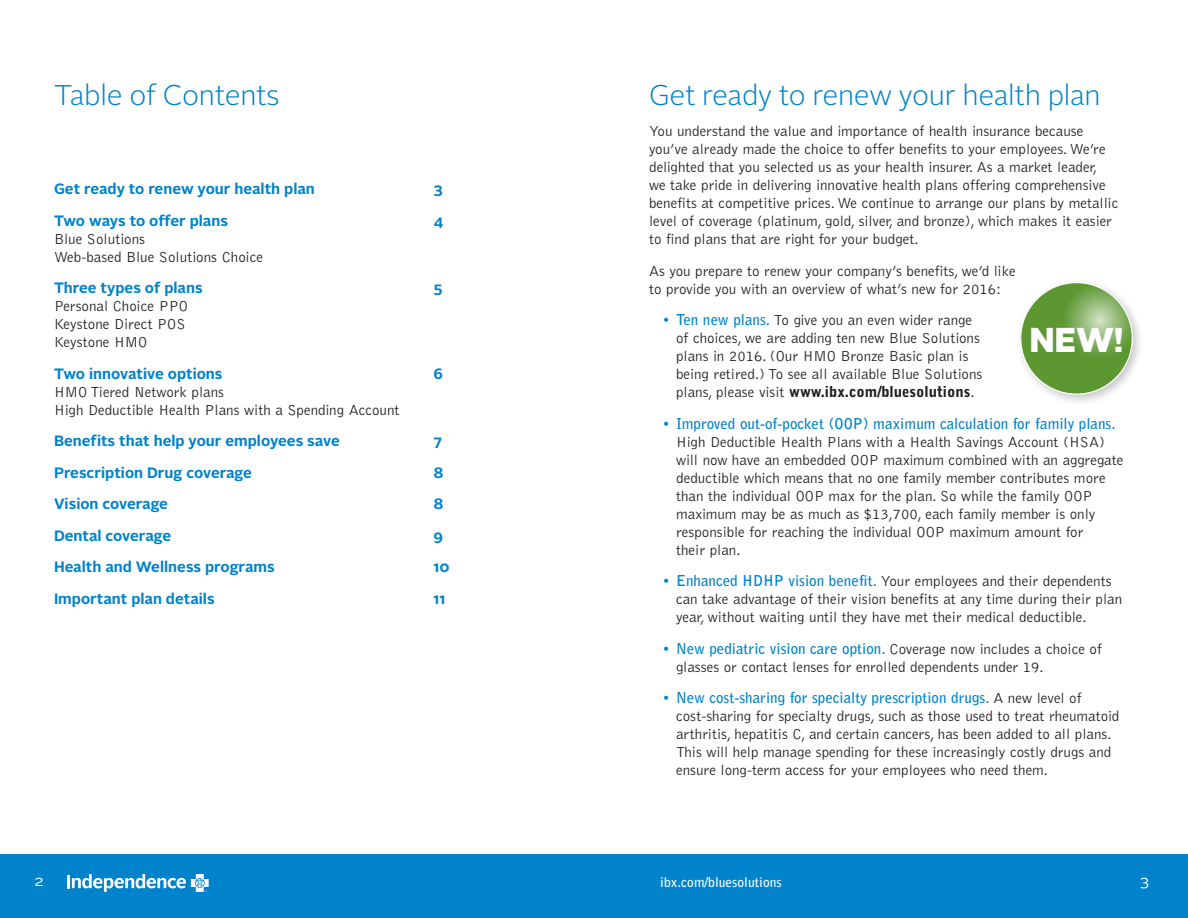
<style>
.page{position:relative;width:1188px;height:918px;background:#fff}
.page>*{position:absolute;margin:0;border:0;box-sizing:border-box;transform-origin:0 0}
.t1{font:900 34.5px "Alright Sans";color:#fff}
.t2{font:300 28.5px "Alright Sans";letter-spacing:-.01em;color:#0083ca}
.t3{font:300 15px/18px "Bell Gothic";color:#231f20}
.t4{font:700 15px "Alright Sans";color:#0083ca}
.t5{font:15px "Alright Sans";color:#fff}
.t6{font:700 13.5px "Bell Gothic";color:#fff}
.s1{color:#0083ca}
.s2{font-weight:700;color:#0083ca}
.s3{font-weight:900}
</style>
<div class="page">
<div style="left:0;top:854px;width:1188px;height:64px;background:#0083ca"></div>
<svg style="left:67px;top:874px;width:142px;height:18px"></svg>
<div style="left:1015px;top:277px;width:129px;height:129px;background:#231f20;opacity:.25"></div>
<svg style="left:1021px;top:283px;width:111px;height:111px;background:#6fa349"></svg>
<p class="t2" style="left:54px;top:76px;width:227px">Table of Contents</p>
<p class="t4" style="left:54px;top:178px;width:262px">Get ready to renew your health plan</p>
<p class="t4" style="left:434px;top:178px;width:11px">3</p>
<p class="t4" style="left:54px;top:210px;width:176px">Two ways to offer plans</p>
<p class="t4" style="left:434px;top:210px;width:11px">4</p>
<p class="t3" style="left:54px;top:230px;width:211px">Blue Solutions<br>Web-based Blue Solutions Choice</p>
<p class="t4" style="left:54px;top:277px;width:150px">Three types of plans</p>
<p class="t4" style="left:434px;top:277px;width:11px">5</p>
<p class="t3" style="left:54px;top:298px;width:135px">Personal Choice PPO<br>Keystone Direct POS<br>Keystone HMO</p>
<p class="t4" style="left:54px;top:363px;width:170px">Two innovative options</p>
<p class="t4" style="left:434px;top:363px;width:11px">6</p>
<p class="t3" style="left:54px;top:383px;width:347px">HMO Tiered Network plans<br>High Deductible Health Plans with a Spending Account</p>
<p class="t4" style="left:54px;top:430px;width:287px">Benefits that help your employees save</p>
<p class="t4" style="left:434px;top:430px;width:10px">7</p>
<p class="t4" style="left:54px;top:462px;width:199px">Prescription Drug coverage</p>
<p class="t4" style="left:434px;top:462px;width:12px">8</p>
<p class="t4" style="left:54px;top:493px;width:116px">Vision coverage</p>
<p class="t4" style="left:434px;top:493px;width:12px">8</p>
<p class="t4" style="left:54px;top:525px;width:119px">Dental coverage</p>
<p class="t4" style="left:434px;top:525px;width:11px">9</p>
<p class="t4" style="left:54px;top:556px;width:222px">Health and Wellness programs</p>
<p class="t4" style="left:434px;top:556px;width:18px">10</p>
<p class="t4" style="left:54px;top:588px;width:162px">Important plan details</p>
<p class="t4" style="left:434px;top:588px;width:13px">11</p>
<p class="t2" style="left:649px;top:76px;width:453px">Get ready to renew your health plan</p>
<p class="t3" style="left:649px;top:123px;width:471px">You understand the value and importance of health insurance because you’ve already made the choice to offer benefits to your employees. We’re delighted that you selected us as your health insurer. As a market leader,<br>we take pride in delivering innovative health plans offering comprehensive benefits at competitive prices. We continue to arrange our plans by metallic level of coverage (platinum, gold, silver, and bronze), which makes it easier to find plans that are right for your budget.</p>
<p class="t3" style="left:649px;top:262px;width:368px">As you prepare to renew your company’s benefits, we’d like to provide you with an overview of what’s new for 2016:</p>
<p class="t3" style="left:676px;top:312px;width:308px;text-indent:-14px"><span class="s1">•</span> <span class="s2">Ten new plans.</span> To give you an even wider range of choices, we are adding ten new Blue Solutions plans in 2016. (Our HMO Bronze Basic plan is being retired.) To see all available Blue Solutions plans, please visit <span class="s3">www.ibx.com/bluesolutions</span>.</p>
<p class="t3" style="left:676px;top:415px;width:449px;text-indent:-14px"><span class="s1">•</span> <span class="s2">Improved out-of-pocket (OOP) maximum calculation for family plans.<br></span>High Deductible Health Plans with a Health Savings Account (HSA) will now have an embedded OOP maximum combined with an aggregate deductible which means that no one family member contributes more than the individual OOP max for the plan. So while the family OOP maximum may be as much as $13,700, each family member is only responsible for reaching the individual OOP maximum amount for<br>their plan.</p>
<p class="t3" style="left:676px;top:573px;width:448px;text-indent:-14px"><span class="s1">•</span> <span class="s2">Enhanced HDHP vision benefit.</span> Your employees and their dependents can take advantage of their vision benefits at any time during their plan year, without waiting until they have met their medical deductible.</p>
<p class="t3" style="left:676px;top:640px;width:427px;text-indent:-14px"><span class="s1">•</span> <span class="s2">New pediatric vision care option.</span> Coverage now includes a choice of glasses or contact lenses for enrolled dependents under 19.</p>
<p class="t3" style="left:676px;top:690px;width:445px;text-indent:-14px"><span class="s1">•</span> <span class="s2">New cost-sharing for specialty prescription drugs.</span> A new level of cost-sharing for specialty drugs, such as those used to treat rheumatoid arthritis, hepatitis C, and certain cancers, has been added to all plans.<br>This will help manage spending for these increasingly costly drugs and ensure long-term access for your employees who need them.</p>
<p class="t1" style="left:1030px;top:315px;width:95px">NEW!</p>
<p class="t5" style="left:35px;top:871px;width:11px">2</p>
<p class="t6" style="left:660px;top:874px;width:123px">ibx.com/bluesolutions</p>
<p class="t5" style="left:1140px;top:871px;width:10px">3</p>
</div>
